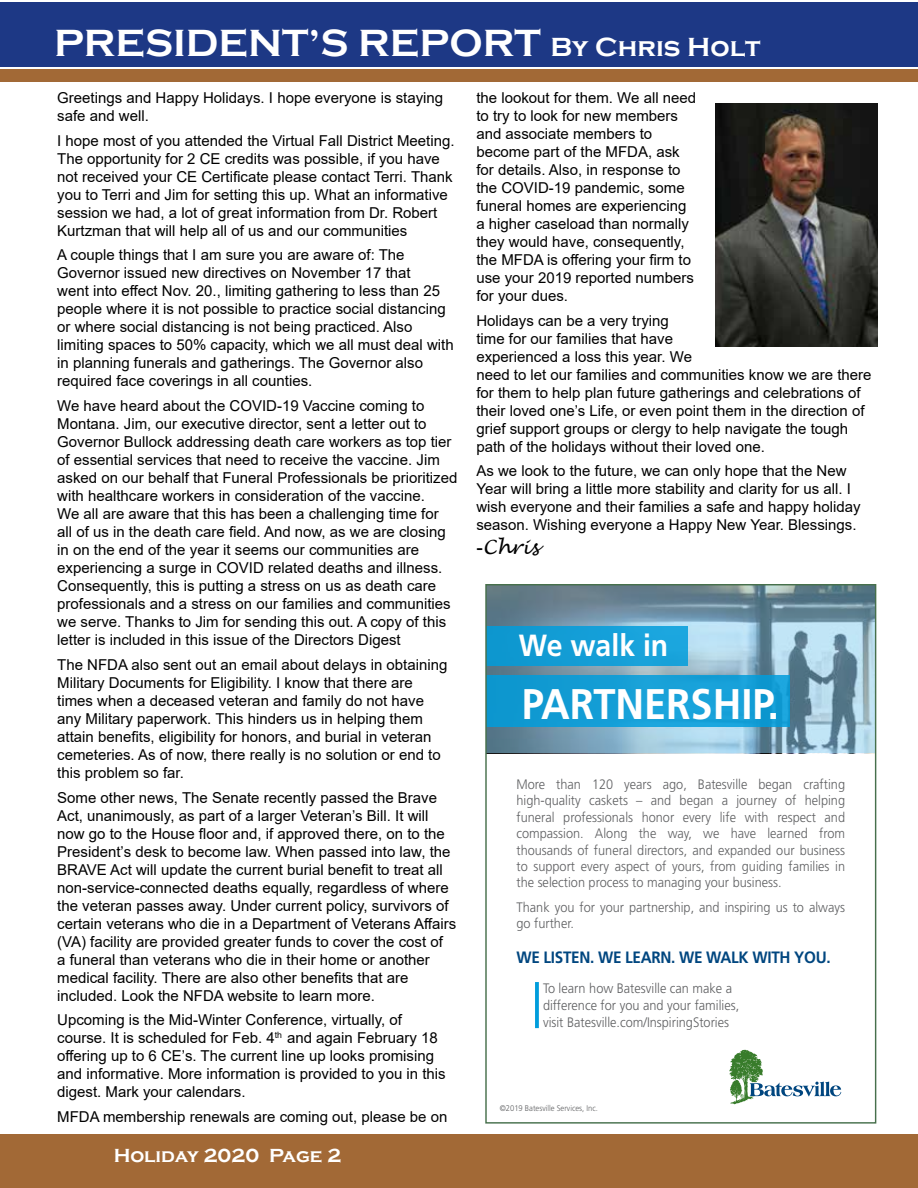
<style>
.page{position:relative;width:918px;height:1188px;background:#fff}
.page>*{position:absolute;margin:0;border:0;box-sizing:border-box;transform-origin:0 0}
.t1{font:700 42.75px "Frutiger";color:#fff;scale:.93 1}
.t2{font:700 39px "Copperplate Gothic";color:#fff}
.t3{font:700 30.6px "Frutiger";color:#fff;scale:.93 1}
.t4{font:700 19.5px "Copperplate Gothic";color:#fff}
.t5{font:italic 19.5px "Lucida Handwriting";color:#000}
.t6{font:700 16.5px "Frutiger";letter-spacing:-.02em;color:#00467f;scale:.93 1}
.t7{font:15px/18px "Arial";color:#000}
.t8{font:300 13.65px/16.5px "Frutiger";color:#5f6062;scale:.93 1}
.t9{font:300 8.25px "Frutiger";color:#5f6062;scale:.93 1}
.s1{font-size:27px}
.s2{font-family:"Arial";font-style:normal}
</style>
<div class="page">
<div style="left:0;top:1134px;width:918px;height:54px;background:#a26936"></div>
<svg style="left:487px;top:586px;width:387px;height:167px;background:#81a3b5"></svg>
<svg style="left:729px;top:1050px;width:112px;height:54px"></svg>
<div style="left:486px;top:626px;width:201px;height:40px;background:#149ed6"></div>
<div style="left:486px;top:676px;width:304px;height:51px;background:#149dd6"></div>
<svg style="left:535px;top:982px;width:4px;height:46px"></svg>
<img style="left:716px;top:103px;width:162px;height:243px">
<div style="left:0;top:2px;width:918px;height:65px;background:#1d3885"></div>
<div style="left:0;top:69px;width:918px;height:13px;background:#a26936"></div>
<h2 class="t2" style="left:54px;top:22px;width:708px">PRESIDENT’S REPORT <span class="s1">By Chris Holt</span></h2>
<p class="t7" style="left:57px;top:89px;width:388px">Greetings and Happy Holidays. I hope everyone is staying safe and well.</p>
<p class="t7" style="left:57px;top:131px;width:399px">I hope most of you attended the Virtual Fall District Meeting.<br>The opportunity for 2 CE credits was possible, if you have not received your CE Certificate please contact Terri. Thank you to Terri and Jim for setting this up. What an informative session we had, a lot of great information from Dr. Robert Kurtzman that will help all of us and our communities</p>
<p class="t7" style="left:57px;top:246px;width:398px">A couple things that I am sure you are aware of: The Governor issued new directives on November 17 that<br>went into effect Nov. 20., limiting gathering to less than 25 people where it is not possible to practice social distancing or where social distancing is not being practiced. Also limiting spaces to 50% capacity, which we all must deal with in planning funerals and gatherings. The Governor also required face coverings in all counties.</p>
<p class="t7" style="left:57px;top:397px;width:402px">We have heard about the COVID-19 Vaccine coming to Montana. Jim, our executive director, sent a letter out to Governor Bullock addressing death care workers as top tier of essential services that need to receive the vaccine. Jim asked on our behalf that Funeral Professionals be prioritized with healthcare workers in consideration of the vaccine.<br>We all are aware that this has been a challenging time for all of us in the death care field. And now, as we are closing in on the end of the year it seems our communities are experiencing a surge in COVID related deaths and illness.<br>Consequently, this is putting a stress on us as death care professionals and a stress on our families and communities we serve. Thanks to Jim for sending this out. A copy of this letter is included in this issue of the Directors Digest</p>
<p class="t7" style="left:57px;top:656px;width:392px">The NFDA also sent out an email about delays in obtaining Military Documents for Eligibility. I know that there are times when a deceased veteran and family do not have any Military paperwork. This hinders us in helping them attain benefits, eligibility for honors, and burial in veteran cemeteries. As of now, there really is no solution or end to this problem so far.</p>
<p class="t7" style="left:57px;top:788px;width:401px">Some other news, The Senate recently passed the Brave Act, unanimously, as part of a larger Veteran’s Bill. It will now go to the House floor and, if approved there, on to the President’s desk to become law. When passed into law, the BRAVE Act will update the current burial benefit to treat all non-service-connected deaths equally, regardless of where the veteran passes away. Under current policy, survivors of certain veterans who die in a Department of Veterans Affairs (VA) facility are provided greater funds to cover the cost of<br>a funeral than veterans who die in their home or another medical facility. There are also other benefits that are included. Look the NFDA website to learn more.</p>
<p class="t7" style="left:57px;top:1011px;width:390px">Upcoming is the Mid-Winter Conference, virtually, of course. It is scheduled for Feb. 4<sup>th</sup> and again February 18 offering up to 6 CE’s. The current line up looks promising and informative. More information is provided to you in this digest. Mark your calendars.</p>
<p class="t7" style="left:57px;top:1108px;width:392px">MFDA membership renewals are coming out, please be on</p>
<p class="t7" style="left:476px;top:89px;width:221px">the lookout for them. We all need to try to look for new members and associate members to become part of the MFDA, ask for details. Also, in response to the COVID-19 pandemic, some funeral homes are experiencing a higher caseload than normally they would have, consequently, the MFDA is offering your firm to use your 2019 reported numbers for your dues.</p>
<p class="t7" style="left:476px;top:311px;width:397px">Holidays can be a very trying<br>time for our families that have<br>experienced a loss this year. We<br>need to let our families and communities know we are there for them to help plan future gatherings and celebrations of their loved one’s Life, or even point them in the direction of grief support groups or clergy to help navigate the tough path of the holidays without their loved one.</p>
<p class="t7" style="left:476px;top:462px;width:386px">As we look to the future, we can only hope that the New Year will bring a little more stability and clarity for us all. I wish everyone and their families a safe and happy holiday season. Wishing everyone a Happy New Year. Blessings.</p>
<h3 class="t5" style="left:476px;top:535px;width:64px"><span class="s2">-</span>Chris</h3>
<h3 class="t3" style="left:519px;top:627px;width:162px">We walk in</h3>
<h1 class="t1" style="left:522px;top:679px;width:278px">PARTNERSHIP.</h1>
<p class="t8" style="left:516px;top:776px;width:355px;text-align:justify">More than 120 years ago, Batesville began crafting high-quality caskets – and began a journey of helping funeral professionals honor every life with respect and compassion. Along the way, we have learned from thousands of funeral directors, and expanded our business to support every aspect of yours, from guiding families in the selection process to managing your business.</p>
<p class="t8" style="left:516px;top:899px;width:355px">Thank you for your partnership, and inspiring us to always go further.</p>
<p class="t6" style="left:516px;top:947px;width:339px">WE LISTEN. WE LEARN. WE WALK WITH YOU.</p>
<p class="t8" style="left:543px;top:979px;width:212px;line-height:17.2px">To learn how Batesville can make a difference for you and your families, visit Batesville.com/InspiringStories</p>
<p class="t9" style="left:500px;top:1104px;width:107px">©2019 Batesville Services, Inc.</p>
<h3 class="t4" style="left:114px;top:1145px;width:229px">Holiday 2020 Page 2</h3>
</div>
